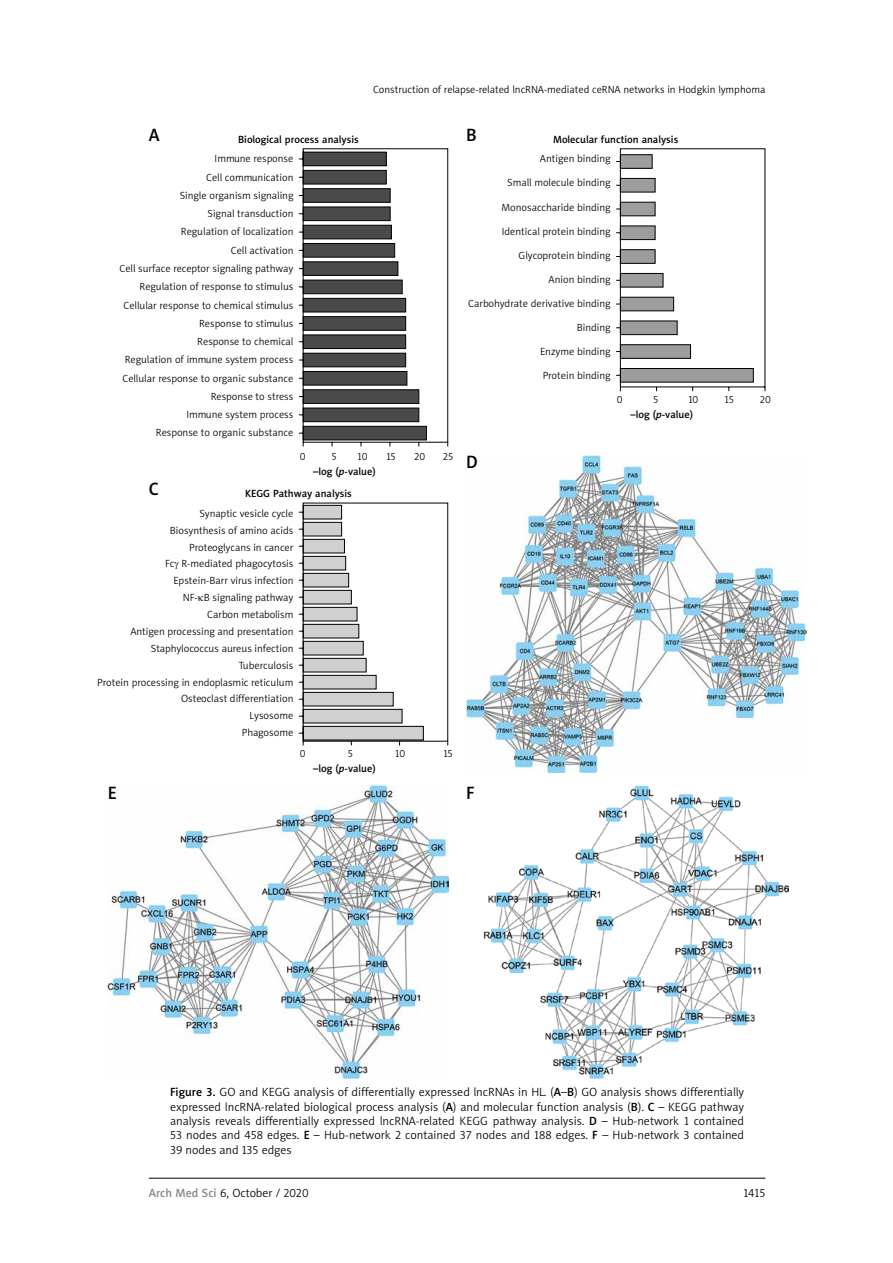
<style>
.page{position:relative;width:893px;height:1263px;background:#fff}
.page>*{position:absolute;margin:0;border:0;box-sizing:border-box;transform-origin:0 0}
.t1{font:18px "Naomi Sans EFN Medium";color:#000}
.t2{font:12px/14.4px "Naomi Sans EFN Light";color:#000;text-align:justify}
.t3{font:10.5px/18.3px "Naomi Sans EFN Light";color:#000;text-align:right}
.t4{font:10.5px "Naomi Sans EFN Medium";color:#000}
.s1{font-style:italic}
.s2{font-family:"Naomi Sans EFN Medium"}
.s3{font-family:"Naomi Sans EFN Medium";color:#878787}
</style>
<div class="page">
<hr style="left:149px;top:1178px;width:616px;height:1px;background:#000">
<svg style="left:299px;top:148px;width:149px;height:298px"></svg>
<svg style="left:616px;top:148px;width:149px;height:243px"></svg>
<svg style="left:299px;top:503px;width:149px;height:242px"></svg>
<img style="left:466px;top:455px;width:340px;height:317px">
<img style="left:108px;top:786px;width:340px;height:293px">
<img style="left:484px;top:786px;width:305px;height:293px">
<p class="t3" style="left:373px;top:80px;width:394px">Construction of relapse-related lncRNA-mediated ceRNA networks in Hodgkin lymphoma</p>
<h1 class="t1" style="left:149px;top:124px;width:12px">A</h1>
<h1 class="t1" style="left:466px;top:124px;width:12px">B</h1>
<p class="t4" style="left:238px;top:133px;width:122px">Biological process analysis</p>
<p class="t4" style="left:553px;top:133px;width:127px">Molecular function analysis</p>
<p class="t3" style="left:119px;top:150px;width:175px">Immune response<br>Cell communication<br>Single organism signaling<br>Signal transduction<br>Regulation of localization<br>Cell activation<br>Cell surface receptor signaling pathway<br>Regulation of response to stimulus<br>Cellular response to chemical stimulus<br>Response to stimulus<br>Response to chemical<br>Regulation of immune system process<br>Cellular response to organic substance<br>Response to stress<br>Immune system process<br>Response to organic substance</p>
<p class="t3" style="left:540px;top:150px;width:72px">Antigen binding</p>
<p class="t3" style="left:507px;top:174px;width:105px">Small molecule binding</p>
<p class="t3" style="left:501px;top:198px;width:111px">Monosaccharide binding</p>
<p class="t3" style="left:502px;top:222px;width:110px">Identical protein binding</p>
<p class="t3" style="left:519px;top:246px;width:94px">Glycoprotein binding</p>
<p class="t3" style="left:549px;top:270px;width:64px">Anion binding</p>
<p class="t3" style="left:468px;top:294px;width:144px">Carbohydrate derivative binding</p>
<p class="t3" style="left:577px;top:318px;width:35px">Binding</p>
<p class="t3" style="left:540px;top:342px;width:72px">Enzyme binding</p>
<p class="t3" style="left:543px;top:366px;width:69px">Protein binding</p>
<p class="t3" style="left:617px;top:390px;width:7px">0</p>
<p class="t3" style="left:653px;top:390px;width:7px">5</p>
<p class="t3" style="left:688px;top:390px;width:12px">10</p>
<p class="t3" style="left:725px;top:390px;width:11px">15</p>
<p class="t3" style="left:760px;top:390px;width:13px">20</p>
<p class="t4" style="left:630px;top:408px;width:64px">–log (<span class="s1">p</span>-value)</p>
<h1 class="t1" style="left:149px;top:478px;width:12px">C</h1>
<p class="t3" style="left:300px;top:448px;width:7px">0</p>
<p class="t3" style="left:331px;top:448px;width:7px">5</p>
<p class="t3" style="left:358px;top:448px;width:12px">10</p>
<p class="t3" style="left:386px;top:448px;width:11px">15</p>
<p class="t3" style="left:414px;top:448px;width:13px">20</p>
<p class="t3" style="left:443px;top:448px;width:12px">25</p>
<p class="t4" style="left:313px;top:466px;width:64px">–log (<span class="s1">p</span>-value)</p>
<p class="t4" style="left:245px;top:487px;width:108px">KEGG Pathway analysis</p>
<p class="t3" style="left:97px;top:505px;width:198px;line-height:16.8px">Synaptic vesicle cycle<br>Biosynthesis of amino acids<br>Proteoglycans in cancer<br>Fc R-mediated phagocytosis<br>Epstein-Barr virus infection<br>NF- B signaling pathway<br>Carbon metabolism<br>Antigen processing and presentation<br>Staphylococcus aureus infection<br>Tuberculosis<br>Protein processing in endoplasmic reticulum<br>Osteoclast differentiation<br>Lysosome<br>Phagosome</p>
<p class="t3" style="left:300px;top:745px;width:7px">0</p>
<p class="t3" style="left:348px;top:745px;width:7px">5</p>
<p class="t3" style="left:395px;top:745px;width:12px">10</p>
<p class="t3" style="left:443px;top:745px;width:11px">15</p>
<p class="t4" style="left:313px;top:762px;width:64px">–log (<span class="s1">p</span>-value)</p>
<h1 class="t1" style="left:466px;top:451px;width:13px">D</h1>
<h1 class="t1" style="left:108px;top:782px;width:11px">E</h1>
<h1 class="t1" style="left:466px;top:782px;width:10px">F</h1>
<p class="t2" style="left:170px;top:1085px;width:576px"><span class="s2">Figure 3.</span> GO and KEGG analysis of differentially expressed lncRNAs in HL. (<span class="s2">A</span>–<span class="s2">B</span>) GO analysis shows differentially expressed lncRNA-related biological process analysis (<span class="s2">A</span>) and molecular function analysis (<span class="s2">B</span>). <span class="s2">C</span> – KEGG pathway analysis reveals differentially expressed lncRNA-related KEGG pathway analysis. <span class="s2">D</span> – Hub-network 1 contained 53 nodes and 458 edges. <span class="s2">E</span> – Hub-network 2 contained 37 nodes and 188 edges. <span class="s2">F</span> – Hub-network 3 contained 39 nodes and 135 edges</p>
<p class="t2" style="left:149px;top:1186px;width:161px"><span class="s3">Arch Med Sci</span> 6, October / 2020</p>
<p class="t2" style="left:743px;top:1186px;width:24px">1415</p>
</div>
